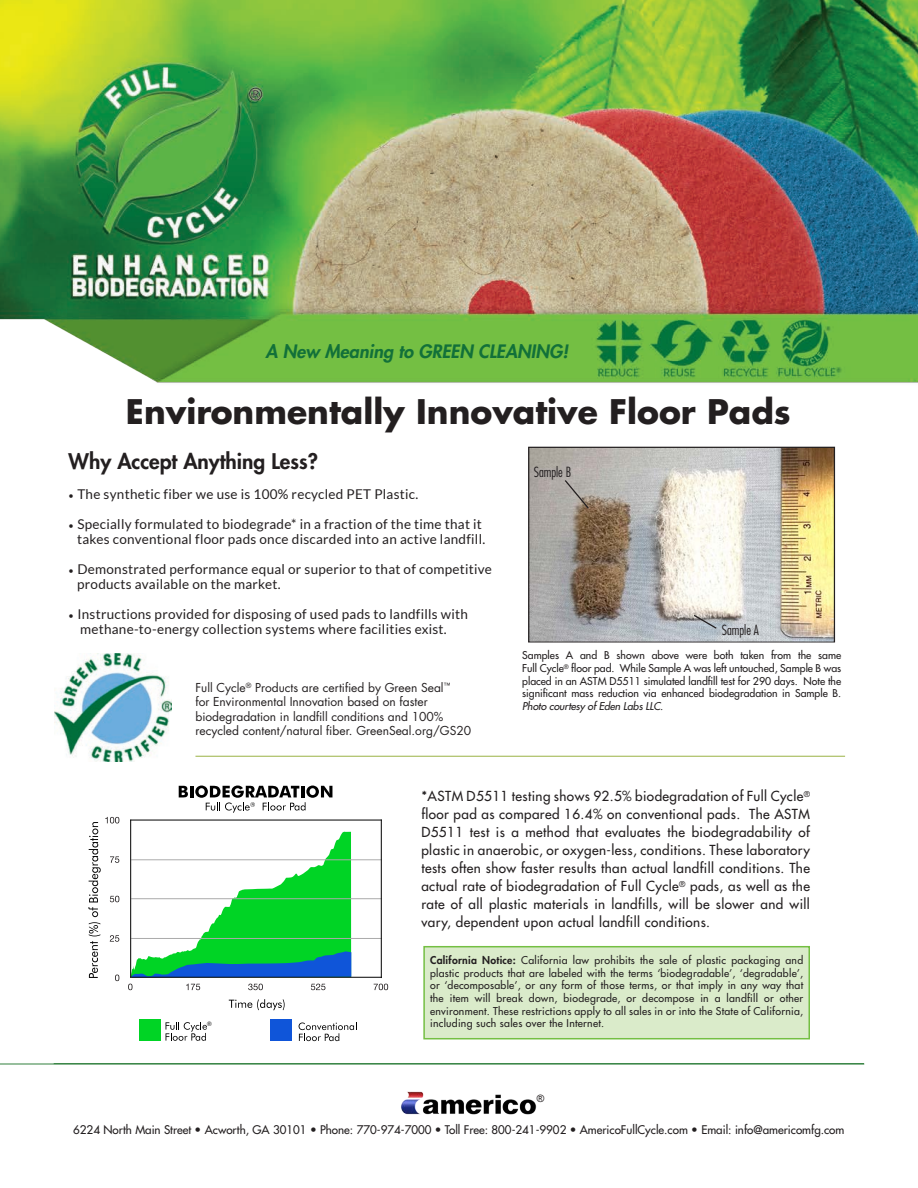
<style>
.page{position:relative;width:918px;height:1188px;background:#fff}
.page>*{position:absolute;margin:0;border:0;box-sizing:border-box;transform-origin:0 0}
.t1{font:700 33px "Futura Std";color:#231f20}
.t2{font:800 21px "Futura Std";color:#231f20}
.t3{font:italic 800 18px "Futura Std";color:#127039}
.t4{font:300 condensed 13.65px "Futura Std";color:#231f20}
.t5{font:500 13.5px/18px "Futura Std";letter-spacing:.03em;color:#231f20;text-align:justify}
.t6{font:13.5px "Lato";letter-spacing:.02em;color:#231f20}
.t7{font:12px/14.4px "Futura";color:#231f20}
.t8{font:500 11.55px "Futura Std";color:#231f20}
.t9{font:500 10.5px/12.6px "Futura Std";letter-spacing:.01em;color:#231f20;text-align:justify}
.t10{font:10.2px "Arial";color:#231f20}
.t11{font:6.3px "Futura BT";color:#000}
.s1{font-family:"Minion Pro"}
.s2{font-style:italic}
.s3{font-weight:800}
</style>
<div class="page">
<img style="left:0;top:0;width:918px;height:1108px">
<hr style="left:54px;top:1063px;width:810px;height:1px;background:#31803d">
<img style="left:400px;top:1090px;width:136px;height:25px">
<hr style="left:0;top:1064px;width:864px;height:1px;background:#31803d">
<div style="left:423px;top:946px;width:387px;height:93px;background:#daebca;border:2px solid #74bf43"></div>
<svg style="left:131px;top:832px;width:220px;height:145px"></svg>
<hr style="left:131px;top:938px;width:251px;height:1px;background:#aaa">
<hr style="left:131px;top:898px;width:251px;height:1px;background:#aaa">
<hr style="left:131px;top:859px;width:251px;height:1px;background:#aaa">
<hr style="left:131px;top:977px;width:250px;height:1px;background:#000">
<hr style="left:131px;top:820px;width:250px;height:1px;background:#000">
<hr style="left:130px;top:820px;width:1px;height:157px;background:#000">
<hr style="left:381px;top:820px;width:1px;height:158px;background:#000">
<svg style="left:229px;top:999px;width:56px;height:11px"></svg>
<svg style="left:299px;top:1022px;width:58px;height:19px"></svg>
<div style="left:270px;top:1019px;width:22px;height:22px;background:#0f55d9"></div>
<svg style="left:166px;top:1022px;width:41px;height:19px"></svg>
<div style="left:139px;top:1019px;width:22px;height:22px;background:#00d425"></div>
<svg style="left:179px;top:786px;width:153px;height:27px"></svg>
<svg style="left:88px;top:817px;width:31px;height:164px"></svg>
<svg style="left:128px;top:984px;width:4px;height:6px"></svg>
<svg style="left:186px;top:984px;width:14px;height:6px"></svg>
<svg style="left:248px;top:984px;width:15px;height:6px"></svg>
<svg style="left:311px;top:984px;width:14px;height:6px"></svg>
<svg style="left:374px;top:984px;width:14px;height:6px"></svg>
<img style="left:530px;top:449px;width:303px;height:192px">
<div style="left:528px;top:447px;width:307px;height:196px;border:1px solid #231f20"></div>
<svg style="left:692px;top:614px;width:26px;height:16px"></svg>
<svg style="left:563px;top:479px;width:27px;height:31px"></svg>
<hr style="left:195px;top:756px;width:650px;height:1px;background:#9bb245">
<img style="left:54px;top:654px;width:118px;height:108px">
<p class="t3" style="left:266px;top:340px;width:304px">A New Meaning to GREEN CLEANING!</p>
<p class="t1" style="left:126px;top:390px;width:666px">Environmentally Innovative Floor Pads</p>
<p class="t2" style="left:69px;top:448px;width:251px">Why Accept Anything Less?</p>
<p class="t6" style="left:69px;top:486px;width:351px"><span class="s1">•</span> The synthetic fiber we use is 100% recycled PET Plastic.</p>
<p class="t6" style="left:69px;top:516px;width:415px"><span class="s1">•</span> Specially formulated to biodegrade* in a fraction of the time that it</p>
<p class="t6" style="left:77px;top:531px;width:410px">takes conventional floor pads once discarded into an active landfill.</p>
<p class="t6" style="left:69px;top:561px;width:425px"><span class="s1">•</span> Demonstrated performance equal or superior to that of competitive</p>
<p class="t6" style="left:77px;top:576px;width:205px">products available on the market.</p>
<p class="t6" style="left:69px;top:606px;width:401px"><span class="s1">•</span> Instructions provided for disposing of used pads to landfills with</p>
<p class="t6" style="left:80px;top:621px;width:368px">methane-to-energy collection systems where facilities exist.</p>
<p class="t4" style="left:534px;top:464px;width:39px">Sample B</p>
<p class="t4" style="left:722px;top:622px;width:39px">Sample A</p>
<p class="t7" style="left:195px;top:680px;width:277px">Full Cycle<sup>®</sup> Products are certified by Green Seal<sup>™<br></sup>for Environmental Innovation based on faster biodegradation in landfill conditions and 100% recycled content/natural fiber. GreenSeal.org/GS20</p>
<p class="t9" style="left:522px;top:649px;width:320px">Samples A and B shown above were both taken from the same Full Cycle<sup>®</sup> floor pad. While Sample A was left untouched, Sample B was placed in an ASTM D5511 simulated landfill test for 290 days. Note the significant mass reduction via enhanced biodegradation in Sample B.<br><span class="s2">Photo courtesy of Eden Labs LLC.</span></p>
<p class="t11" style="left:207px;top:1020px;width:7px">®</p>
<p class="t5" style="left:421px;top:788px;width:390px">*ASTM D5511 testing shows 92.5% biodegradation of Full Cycle<sup>® </sup>floor pad as compared 16.4% on conventional pads. The ASTM D5511 test is a method that evaluates the biodegradability of plastic in anaerobic, or oxygen-less, conditions. These laboratory tests often show faster results than actual landfill conditions. The actual rate of biodegradation of Full Cycle<sup>®</sup> pads, as well as the rate of all plastic materials in landfills, will be slower and will vary, dependent upon actual landfill conditions.</p>
<p class="t9" style="left:430px;top:954px;width:375px"><span class="s3">California Notice:</span> California law prohibits the sale of plastic packaging and plastic products that are labeled with the terms ‘biodegradable’, ‘degradable’, or ‘decomposable’, or any form of those terms, or that imply in any way that the item will break down, biodegrade, or decompose in a landfill or other environment. These restrictions apply to all sales in or into the State of California, including such sales over the Internet.</p>
<p class="t10" style="left:537px;top:1092px;width:9px">®</p>
<p class="t8" style="left:73px;top:1123px;width:773px">6224 North Main Street • Acworth, GA 30101 • Phone: 770-974-7000 • Toll Free: 800-241-9902 • AmericoFullCycle.com • Email: info@americomfg.com</p>
</div>
